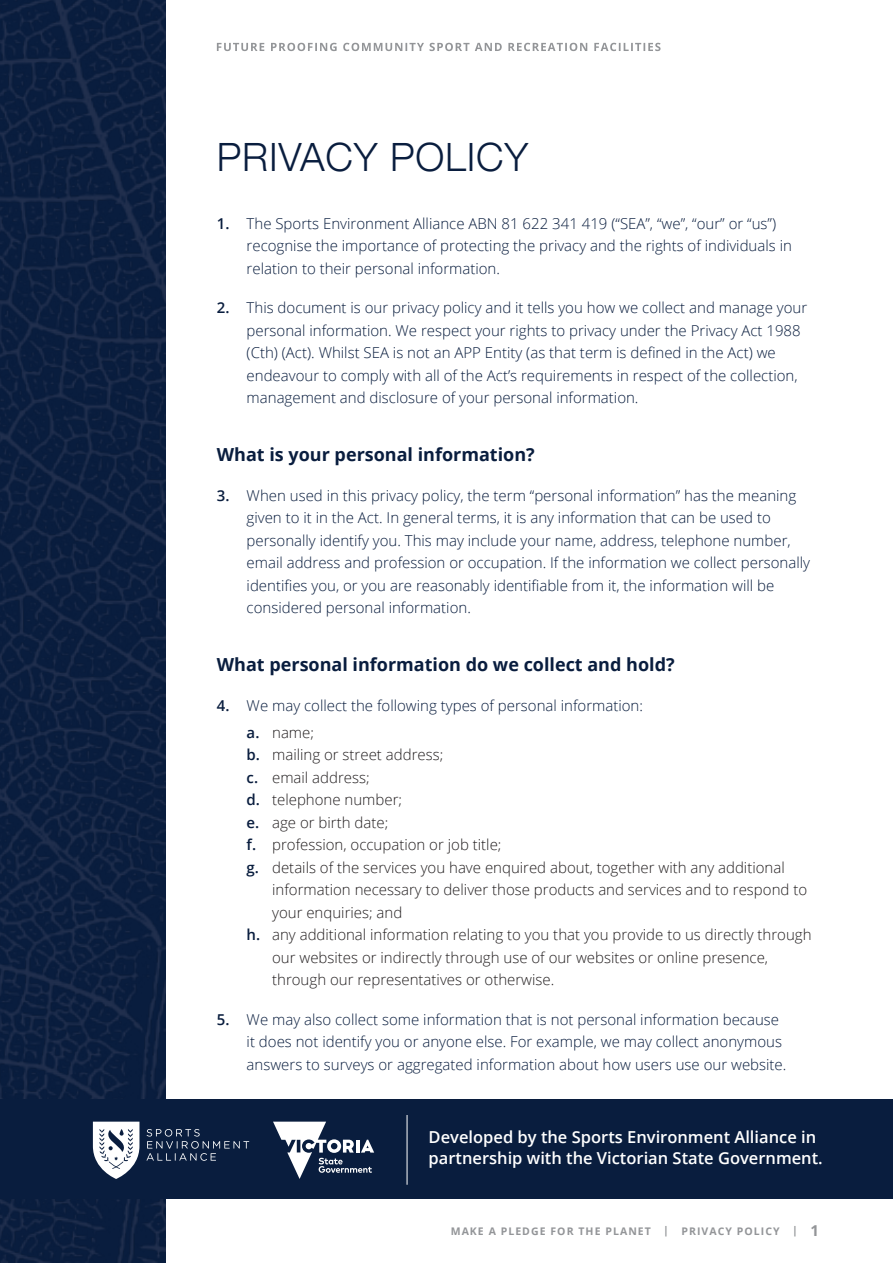
<style>
.page{position:relative;width:893px;height:1263px;background:#fff}
.page>*{position:absolute;margin:0;border:0;box-sizing:border-box;transform-origin:0 0}
.Heading{font:300 39px "Helvetica Neue";letter-spacing:.02em;color:#091d3e}
.Subheading{font:700 18px "Open Sans";color:#091d3e}
.t1{font:600 16.5px/21px "Open Sans";color:#fff}
.t2{font:300 15px/22.5px "Open Sans";color:#091d3e}
.t3{font:300 15px/22.5px "Open Sans";color:#231f20}
.t4{font:700 10.5px "Open Sans";letter-spacing:.1em;color:#939598}
.s1{font-weight:600}
.s2{font-weight:600;color:#091d3e}
.s3{font-size:15px}
</style>
<div class="page">
<svg style="left:217px;top:43px;width:443px;height:8px"></svg>
<img style="left:0;top:0;width:166px;height:1263px">
<div style="left:0;top:1099px;width:893px;height:100px;background:#091d3e"></div>
<svg style="left:273px;top:1122px;width:101px;height:57px"></svg>
<svg style="left:147px;top:1129px;width:102px;height:32px"></svg>
<svg style="left:93px;top:1122px;width:46px;height:57px"></svg>
<hr style="left:407px;top:1115px;width:1px;height:70px;background:#fff">
<p class="Heading" style="left:217px;top:133px;width:313px">PRIVACY POLICY</p>
<p class="t2" style="left:247px;top:212px;width:547px;text-indent:-30px"><span class="s1">1.</span> The Sports Environment Alliance ABN 81 622 341 419 (“SEA”, “we”, “our” or “us”) recognise the importance of protecting the privacy and the rights of individuals in relation to their personal information.</p>
<p class="t2" style="left:247px;top:296px;width:562px;text-indent:-30px"><span class="s1">2.</span> This document is our privacy policy and it tells you how we collect and manage your personal information. We respect your rights to privacy under the Privacy Act 1988 (Cth) (Act). Whilst SEA is not an APP Entity (as that term is defined in the Act) we endeavour to comply with all of the Act’s requirements in respect of the collection, management and disclosure of your personal information.</p>
<p class="Subheading" style="left:217px;top:442px;width:319px">What is your personal information?</p>
<p class="t2" style="left:247px;top:484px;width:565px;text-indent:-30px"><span class="s1">3.</span> When used in this privacy policy, the term “personal information” has the meaning given to it in the Act. In general terms, it is any information that can be used to personally identify you. This may include your name, address, telephone number, email address and profession or occupation. If the information we collect personally identifies you, or you are reasonably identifiable from it, the information will be considered personal information.</p>
<p class="Subheading" style="left:217px;top:652px;width:459px">What personal information do we collect and hold?</p>
<p class="t2" style="left:217px;top:694px;width:428px"><span class="s1">4.</span> We may collect the following types of personal information:</p>
<p class="t3" style="left:247px;top:721px;width:69px"><span class="s2">a.</span> name;</p>
<p class="t3" style="left:247px;top:743px;width:198px"><span class="s2">b.</span> mailing or street address;</p>
<p class="t3" style="left:247px;top:766px;width:125px"><span class="s2">c.</span> email address;</p>
<p class="t3" style="left:247px;top:788px;width:157px"><span class="s2">d.</span> telephone number;</p>
<p class="t3" style="left:247px;top:811px;width:143px"><span class="s2">e.</span> age or birth date;</p>
<p class="t3" style="left:247px;top:833px;width:256px"><span class="s2">f.</span> profession, occupation or job title;</p>
<p class="t3" style="left:272px;top:856px;width:536px;text-indent:-26px"><span class="s2">g.</span> details of the services you have enquired about, together with any additional information necessary to deliver those products and services and to respond to your enquiries; and</p>
<p class="t3" style="left:272px;top:923px;width:541px;text-indent:-26px"><span class="s2">h.</span> any additional information relating to you that you provide to us directly through our websites or indirectly through use of our websites or online presence, through our representatives or otherwise.</p>
<p class="t2" style="left:247px;top:1008px;width:541px;text-indent:-30px"><span class="s1">5.</span> We may also collect some information that is not personal information because it does not identify you or anyone else. For example, we may collect anonymous answers to surveys or aggregated information about how users use our website.</p>
<p class="t1" style="left:429px;top:1126px;width:396px">Developed by the Sports Environment Alliance in partnership with the Victorian State Government.</p>
<p class="t4" style="left:451px;top:1224px;width:370px">MAKE A PLEDGE FOR THE PLANET | PRIVACY POLICY | <span class="s3">1</span></p>
</div>
